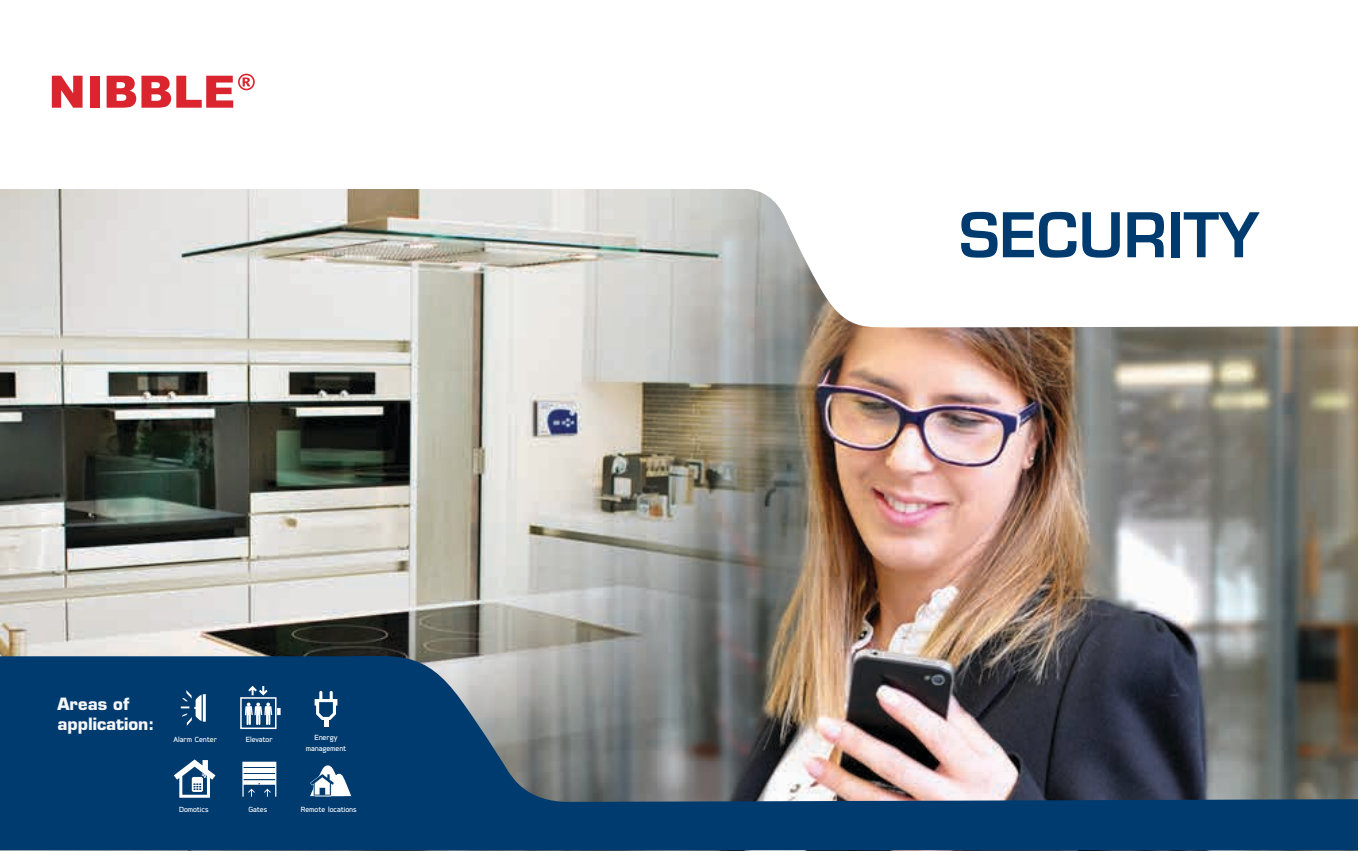
<style>
.page{position:relative;width:1361px;height:851px;background:#fff}
.page>*{position:absolute;margin:0;border:0;box-sizing:border-box;transform-origin:0 0}
.t1{font:600 60px "Eurostile LT Std";color:#003b70}
.t2{font:600 25.05px "Eurostile LT Std";color:#003b70}
.t3{font:700 16.5px/19px "Eurostile LT Std";color:#f6f6f6}
.t4{font:500 9px/10.8px "Coupe";color:#fff;text-align:center}
</style>
<div class="page">
<svg style="left:52px;top:76px;width:31px;height:32px"></svg>
<div style="left:90px;top:76px;width:9px;height:32px;background:#da252e"></div>
<svg style="left:107px;top:74px;width:148px;height:34px"></svg>
<img style="left:0;top:333px;width:1357px;height:315px">
<svg style="left:0;top:189px;width:1357px;height:144px"></svg>
<img style="left:0;top:648px;width:1357px;height:202px">
<svg style="left:181px;top:690px;width:25px;height:35px"></svg>
<svg style="left:315px;top:690px;width:22px;height:29px"></svg>
<div style="left:323px;top:718px;width:5px;height:8px;background:#fff"></div>
<hr style="left:243px;top:762px;width:33px;height:4px;background:#fff">
<hr style="left:243px;top:768px;width:33px;height:4px;background:#fff">
<hr style="left:243px;top:774px;width:33px;height:4px;background:#fff">
<svg style="left:243px;top:780px;width:33px;height:16px"></svg>
<svg style="left:310px;top:762px;width:42px;height:34px"></svg>
<svg style="left:174px;top:759px;width:41px;height:38px"></svg>
<div style="left:240px;top:697px;width:36px;height:32px;background:#003b70;border:2px solid #fff"></div>
<svg style="left:248px;top:685px;width:20px;height:10px"></svg>
<svg style="left:245px;top:702px;width:35px;height:22px"></svg>
<h3 class="t3" style="left:58px;top:692px;width:85px">aplicação:</h3>
<h3 class="t3" style="left:58px;top:694px;width:98px">Areas of application:</h3>
<p class="t4" style="left:173px;top:734px;width:45px">Alarm Center</p>
<p class="t4" style="left:246px;top:734px;width:28px">Elevator</p>
<p class="t4" style="left:306px;top:731px;width:42px">Energy management</p>
<p class="t4" style="left:179px;top:804px;width:31px">Domotics</p>
<p class="t4" style="left:301px;top:803px;width:57px">Remote locations</p>
<p class="t4" style="left:248px;top:803px;width:20px">Gates</p>
<h1 class="t1" style="left:959px;top:198px;width:301px">SECURITY</h1>
<h2 class="t2" style="left:940px;top:248px;width:268px">COMUNICADOR GSM</h2>
</div>
